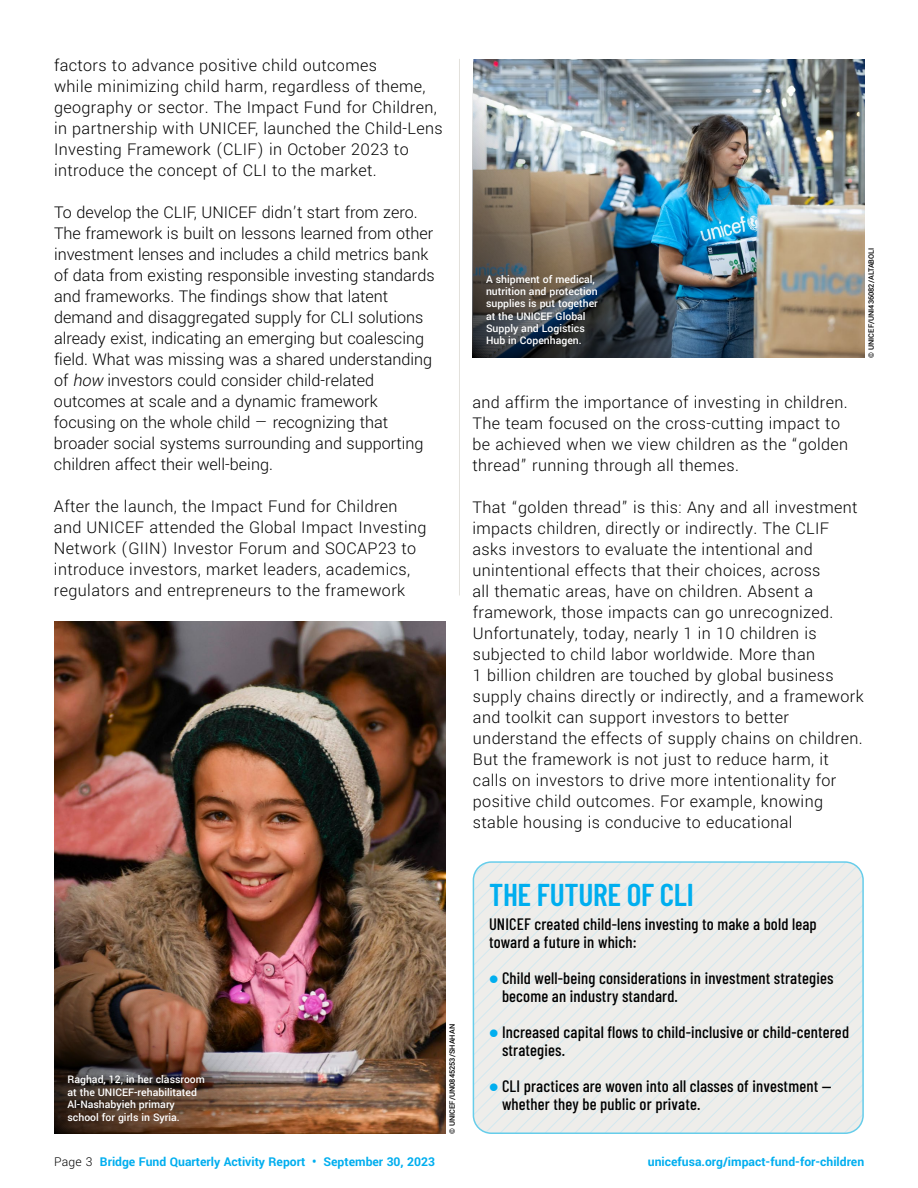
<style>
.page{position:relative;width:918px;height:1188px;background:#fff}
.page>*{position:absolute;margin:0;border:0;box-sizing:border-box;transform-origin:0 0}
.t1{font:600 31.5px "Barlow Condensed";letter-spacing:-.01em;color:#00aeef}
.t2{font:300 18px/21px "Yantramanav";letter-spacing:.02em;color:#000}
.t3{font:300 18px/21px "Yantramanav";color:#000}
.t4{font:500 16.5px/18px "Barlow Condensed";letter-spacing:.01em;color:#000}
.t5{font:700 13.5px "Yantramanav";color:#00aeef}
.t6{font:500 11.7px/12.5px "Yantramanav";color:#fff}
.t7{font:500 8.25px "Yantramanav";color:#000}
.s1{font-style:italic}
.s2{font-weight:300;color:#000}
</style>
<div class="page">
<hr style="left:459px;top:59px;width:1px;height:537px;background:#e3e1dc">
<img style="left:746px;top:59px;width:119px;height:299px">
<img style="left:473px;top:59px;width:273px;height:299px">
<img style="left:54px;top:621px;width:392px;height:513px">
<img style="left:54px;top:850px;width:281px;height:284px">
<svg style="left:476px;top:998px;width:385px;height:15px;background:#ebecea"></svg>
<svg style="left:476px;top:1013px;width:385px;height:15px;background:#ebecea"></svg>
<div style="left:473px;top:864px;width:388px;height:132px;background:#eeedea"></div>
<svg style="left:490px;top:975px;width:8px;height:8px"></svg>
<svg style="left:473px;top:1028px;width:390px;height:106px;background:#e6ebea"></svg>
<p class="t2" style="left:54px;top:55px;width:390px">factors to advance positive child outcomes<br>while minimizing child harm, regardless of theme, geography or sector. The Impact Fund for Children, in partnership with UNICEF, launched the Child-Lens Investing Framework (CLIF) in October 2023 to introduce the concept of CLI to the market.</p>
<p class="t3" style="left:54px;top:202px;width:382px">To develop the CLIF, UNICEF didn’t start from zero.<br>The framework is built on lessons learned from other investment lenses and includes a child metrics bank of data from existing responsible investing standards and frameworks. The findings show that latent demand and disaggregated supply for CLI solutions already exist, indicating an emerging but coalescing field. What was missing was a shared understanding of <span class="s1">how</span> investors could consider child-related outcomes at scale and a dynamic framework focusing on the whole child — recognizing that broader social systems surrounding and supporting children affect their well-being.</p>
<p class="t2" style="left:54px;top:496px;width:374px">After the launch, the Impact Fund for Children and UNICEF attended the Global Impact Investing Network (GIIN) Investor Forum and SOCAP23 to introduce investors, market leaders, academics, regulators and entrepreneurs to the framework</p>
<p class="t6" style="left:486px;top:273px;width:113px">A shipment of medical, nutrition and protection supplies is put together at the UNICEF Global<br>Supply and Logistics<br>Hub in Copenhagen.</p>
<p class="t7" style="left:866px;top:358px;width:112px;rotate:-90deg">© UNICEF/UNI436082/ALTABOLI</p>
<p class="t2" style="left:472px;top:391px;width:377px">and affirm the importance of investing in children.<br>The team focused on the cross-cutting impact to be achieved when we view children as the “golden thread” running through all themes.</p>
<p class="t2" style="left:472px;top:496px;width:393px">That “golden thread” is this: Any and all investment impacts children, directly or indirectly. The CLIF asks investors to evaluate the intentional and unintentional effects that their choices, across<br>all thematic areas, have on children. Absent a framework, those impacts can go unrecognized.<br>Unfortunately, today, nearly 1 in 10 children is subjected to child labor worldwide. More than<br>1 billion children are touched by global business supply chains directly or indirectly, and a framework and toolkit can support investors to better understand the effects of supply chains on children.<br>But the framework is not just to reduce harm, it calls on investors to drive more intentionality for positive child outcomes. For example, knowing stable housing is conducive to educational</p>
<p class="t6" style="left:68px;top:1074px;width:139px">Raghad, 12, in her classroom at the UNICEF-rehabilitated<br>Al-Nashabyieh primary school for girls in Syria.</p>
<p class="t7" style="left:447px;top:1134px;width:111px;rotate:-90deg">© UNICEF/UN0845253/SHAHAN</p>
<h1 class="t1" style="left:489px;top:873px;width:206px">THE FUTURE OF CLI</h1>
<p class="t4" style="left:489px;top:914px;width:329px">UNICEF created child-lens investing to make a bold leap toward a future in which:</p>
<p class="t4" style="left:502px;top:968px;width:333px">Child well-being considerations in investment strategies become an industry standard.</p>
<p class="t4" style="left:502px;top:1022px;width:349px">Increased capital flows to child-inclusive or child-centered strategies.</p>
<p class="t4" style="left:502px;top:1076px;width:331px">CLI practices are woven into all classes of investment — whether they be public or private.</p>
<p class="t5" style="left:54px;top:1154px;width:383px"><span class="s2">Page 3</span> Bridge Fund Quarterly Activity Report • September 30, 2023</p>
<p class="t5" style="left:648px;top:1154px;width:218px">unicefusa.org/impact-fund-for-children</p>
</div>
